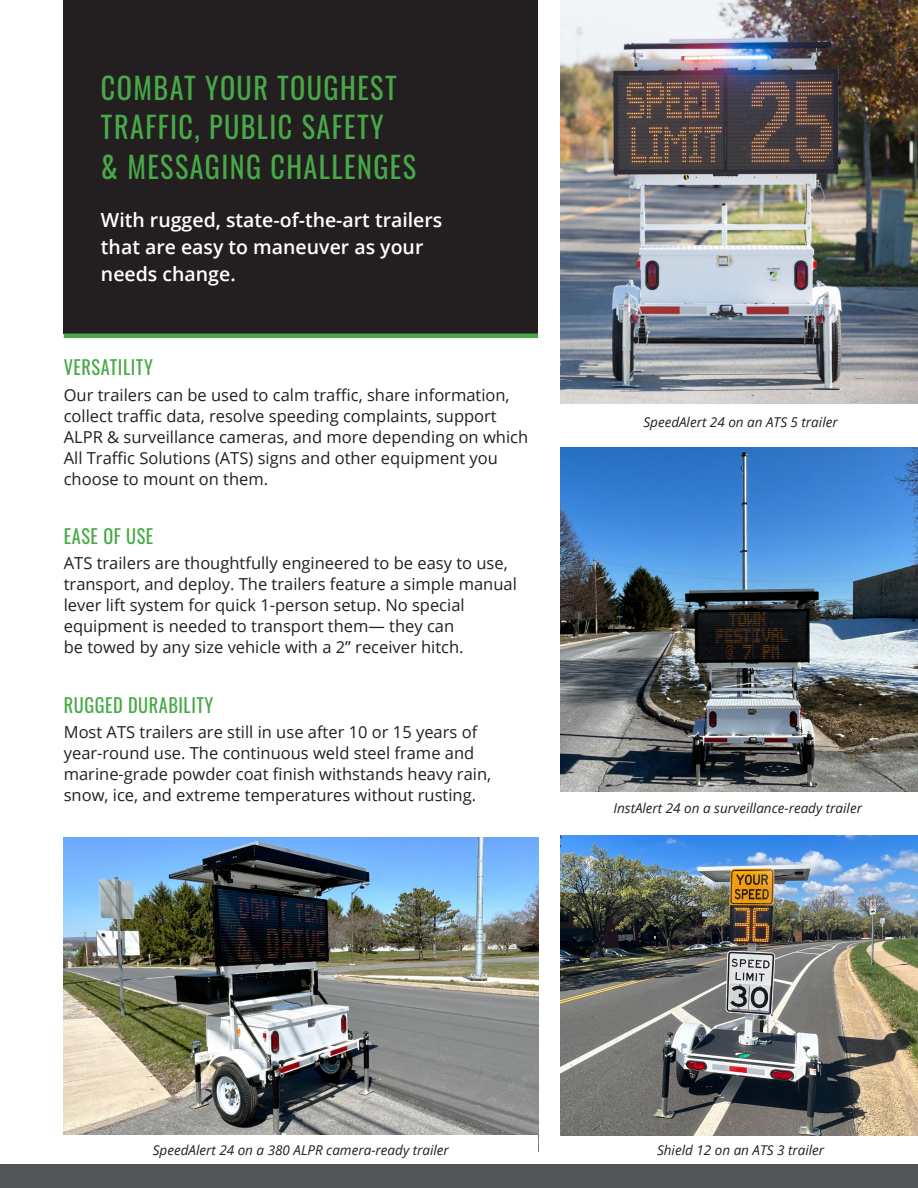
<style>
.page{position:relative;width:918px;height:1188px;background:#fff}
.page>*{position:absolute;margin:0;border:0;box-sizing:border-box;transform-origin:0 0}
.H1_Sub_Heading_Blue{font:30px/39.8px "Oswald";letter-spacing:.05em;color:#47a947;scale:.94 1}
.body_copy{font:600 19.5px/27px "Open Sans";color:#fff}
.t1{font:19.5px "Oswald";letter-spacing:.03em;color:#47a947;scale:.94 1}
.body_copy-2{font:16.5px/21px "Open Sans";color:#231f20}
.body_copy-3{font:italic 13.5px "Open Sans";color:#231f20}
</style>
<div class="page">
<div style="left:64px;top:0;width:474px;height:333px;background:#231f20"></div>
<hr style="left:64px;top:334px;width:474px;height:4px;background:#47a947">
<div style="left:0;top:1164px;width:918px;height:24px;background:#515557"></div>
<img style="left:64px;top:838px;width:474px;height:297px">
<img style="left:561px;top:0;width:357px;height:404px">
<img style="left:560px;top:448px;width:358px;height:343px">
<img style="left:560px;top:835px;width:358px;height:301px">
<p class="H1_Sub_Heading_Blue" style="left:101px;top:65px;width:337px">COMBAT YOUR TOUGHEST<br>TRAFFIC, PUBLIC SAFETY<br>&amp; MESSAGING CHALLENGES</p>
<p class="body_copy" style="left:101px;top:206px;width:343px">With rugged, state-of-the-art trailers that are easy to maneuver as your needs change.</p>
<h1 class="t1" style="left:64px;top:350px;width:96px">VERSATILITY</h1>
<p class="body_copy-2" style="left:64px;top:384px;width:466px">Our trailers can be used to calm traffic, share information, collect traffic data, resolve speeding complaints, support ALPR &amp; surveillance cameras, and more depending on which All Traffic Solutions (ATS) signs and other equipment you choose to mount on them.</p>
<h1 class="t1" style="left:64px;top:519px;width:97px">EASE OF USE</h1>
<p class="body_copy-2" style="left:64px;top:552px;width:455px">ATS trailers are thoughtfully engineered to be easy to use, transport, and deploy. The trailers feature a simple manual lever lift system for quick 1-person setup. No special equipment is needed to transport them— they can<br>be towed by any size vehicle with a 2” receiver hitch.</p>
<h1 class="t1" style="left:64px;top:688px;width:161px">RUGGED DURABILITY</h1>
<p class="body_copy-2" style="left:64px;top:721px;width:429px">Most ATS trailers are still in use after 10 or 15 years of year-round use. The continuous weld steel frame and marine-grade powder coat finish withstands heavy rain, snow, ice, and extreme temperatures without rusting.</p>
<p class="body_copy-3" style="left:643px;top:413px;width:196px">SpeedAlert 24 on an ATS 5 trailer</p>
<p class="body_copy-3" style="left:613px;top:799px;width:250px">InstAlert 24 on a surveillance-ready trailer</p>
<p class="body_copy-3" style="left:153px;top:1140px;width:298px">SpeedAlert 24 on a 380 ALPR camera-ready trailer</p>
<p class="body_copy-3" style="left:657px;top:1140px;width:169px">Shield 12 on an ATS 3 trailer</p>
</div>
